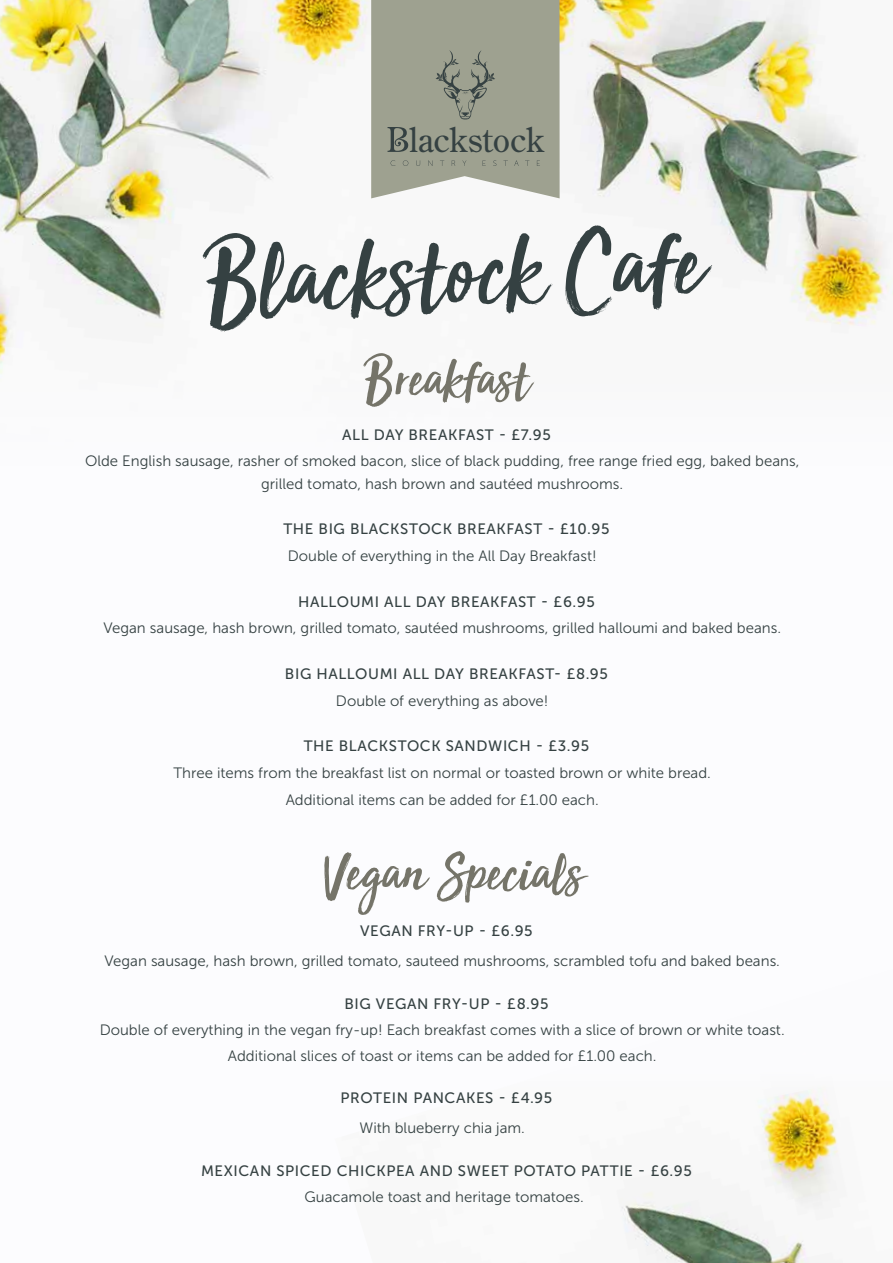
<style>
.page{position:relative;width:893px;height:1263px;background:#fff}
.page>*{position:absolute;margin:0;border:0;box-sizing:border-box;transform-origin:0 0}
.t1{font:109.05px "Sun Valley";color:#354142}
.t2{font:60px "Sun Valley";color:#757469}
.t3{font:33.15px "Century Old Style Std";color:#354142}
.t4{font:15px/22.5px "Museo Sans 300";color:#354142;text-align:center}
.t5{font:15px "Museo Sans 500";letter-spacing:.04em;color:#354142}
</style>
<div class="page">
<img style="left:0;top:0;width:893px;height:374px">
<img style="left:619px;top:1089px;width:220px;height:174px">
<svg style="left:371px;top:0;width:189px;height:198px;background:#a1a494"></svg>
<h3 class="t3" style="left:409px;top:118px;width:137px">lackstock</h3>
<h1 class="t1" style="left:201px;top:187px;width:500px;rotate:-2deg">Blackstock Cafe</h1>
<h2 class="t2" style="left:364px;top:327px;width:167px">Breakfast</h2>
<p class="t5" style="left:342px;top:426px;width:210px">ALL DAY BREAKFAST - £7.95</p>
<p class="t4" style="left:85px;top:450px;width:716px">Olde English sausage, rasher of smoked bacon, slice of black pudding, free range fried egg, baked beans, grilled tomato, hash brown and sautéed mushrooms.</p>
<p class="t5" style="left:283px;top:521px;width:328px">THE BIG BLACKSTOCK BREAKFAST - £10.95</p>
<p class="t4" style="left:288px;top:545px;width:310px">Double of everything in the All Day Breakfast!</p>
<p class="t5" style="left:298px;top:593px;width:298px">HALLOUMI ALL DAY BREAKFAST - £6.95</p>
<p class="t4" style="left:103px;top:617px;width:679px">Vegan sausage, hash brown, grilled tomato, sautéed mushrooms, grilled halloumi and baked beans.</p>
<p class="t5" style="left:285px;top:665px;width:325px">BIG HALLOUMI ALL DAY BREAKFAST- £8.95</p>
<p class="t4" style="left:336px;top:689px;width:214px">Double of everything as above!</p>
<p class="t5" style="left:304px;top:738px;width:287px">THE BLACKSTOCK SANDWICH - £3.95</p>
<p class="t4" style="left:173px;top:759px;width:539px;line-height:26.7px">Three items from the breakfast list on normal or toasted brown or white bread.<br>Additional items can be added for £1.00 each.</p>
<h2 class="t2" style="left:323px;top:821px;width:262px">Vegan Specials</h2>
<p class="t5" style="left:360px;top:923px;width:174px">VEGAN FRY-UP - £6.95</p>
<p class="t4" style="left:104px;top:950px;width:677px">Vegan sausage, hash brown, grilled tomato, sauteed mushrooms, scrambled tofu and baked beans.</p>
<p class="t5" style="left:344px;top:995px;width:206px">BIG VEGAN FRY-UP - £8.95</p>
<p class="t4" style="left:100px;top:1017px;width:686px;line-height:25.5px">Double of everything in the vegan fry-up! Each breakfast comes with a slice of brown or white toast.<br>Additional slices of toast or items can be added for £1.00 each.</p>
<p class="t5" style="left:341px;top:1090px;width:213px">PROTEIN PANCAKES - £4.95</p>
<p class="t4" style="left:359px;top:1117px;width:167px">With blueberry chia jam.</p>
<p class="t5" style="left:201px;top:1162px;width:492px">MEXICAN SPICED CHICKPEA AND SWEET POTATO PATTIE - £6.95</p>
<p class="t4" style="left:305px;top:1186px;width:281px">Guacamole toast and heritage tomatoes.</p>
</div>
